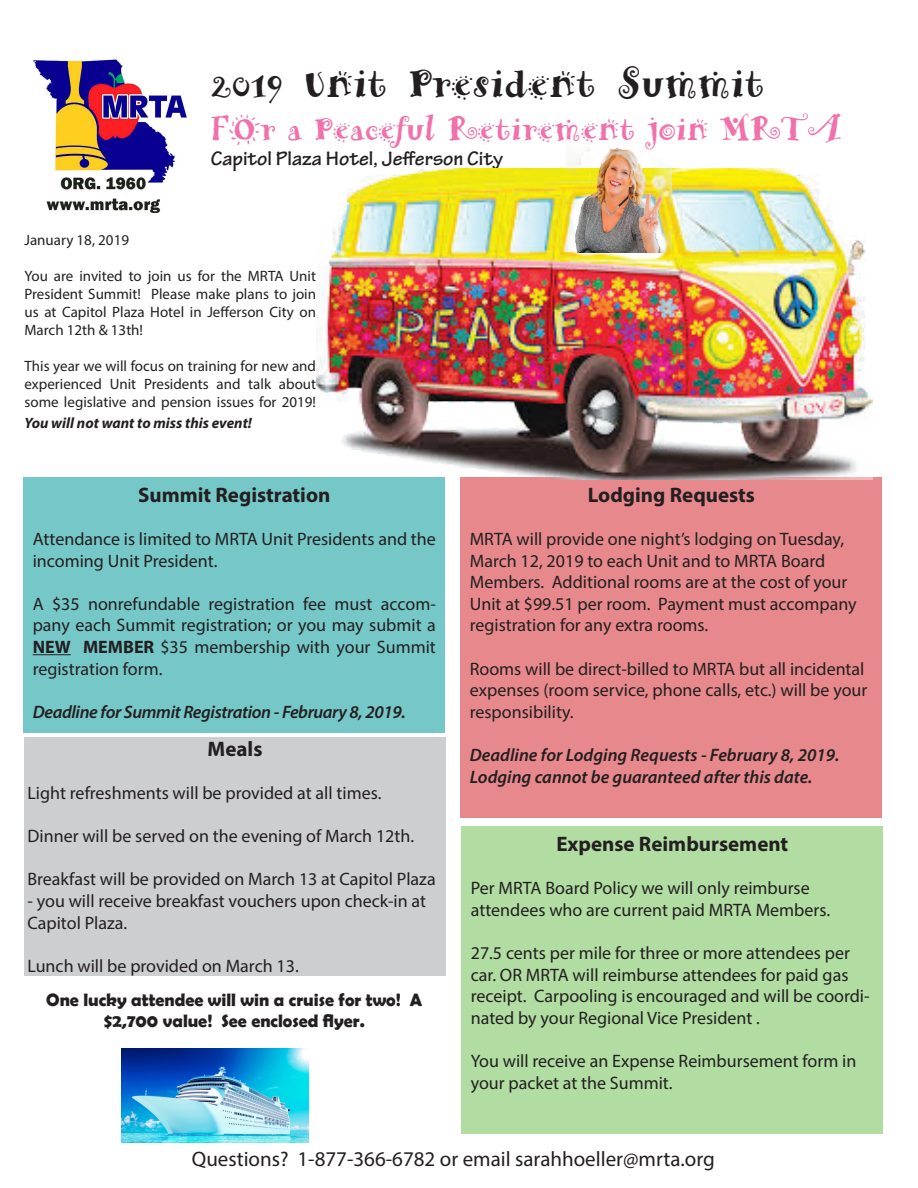
<style>
.page{position:relative;width:918px;height:1188px;background:#fff}
.page>*{position:absolute;margin:0;border:0;box-sizing:border-box;transform-origin:0 0}
.t1{font:45px "ARHERMANN";color:#231f20}
.t2{font:36px "ARHERMANN";color:#f171ab}
.t3{font:700 21px "Myriad Pro";color:#231f20}
.t4{font:21px "Myriad Pro";color:#231f20}
.t5{font:700 21px "Tekton Pro";color:#231f20}
.t6{font:18px/21.6px "Myriad Pro";color:#231f20}
.t7{font:italic 600 18px/21.6px "Myriad Pro";color:#231f20}
.t8{font:700 18px/21.6px "Berlin Sans FB Demi";color:#231f20;text-align:center}
.t9{font:italic 600 18px "Myriad Pro";letter-spacing:-.02em;color:#231f20}
.t10{font:15px/18px "Myriad Pro";color:#231f20;text-align:justify}
.t11{font:italic 700 15px "Myriad Pro";color:#231f20}
.s1{font-weight:700}
</style>
<div class="page">
<div style="left:24px;top:477px;width:421px;height:256px;background:#76c7c8"></div>
<hr style="left:33px;top:654px;width:38px;height:1px;background:#231f20">
<div style="left:461px;top:477px;width:421px;height:340px;background:#e7888c"></div>
<div style="left:462px;top:826px;width:421px;height:308px;background:#b1dda2"></div>
<div style="left:24px;top:737px;width:422px;height:238px;background:#cdced0"></div>
<img style="left:33px;top:59px;width:154px;height:154px">
<img style="left:122px;top:1048px;width:187px;height:94px">
<img style="left:316px;top:168px;width:557px;height:312px">
<img style="left:566px;top:143px;width:105px;height:110px">
<p class="t1" style="left:211px;top:57px;width:555px">2019 Unit President Summit</p>
<p class="t2" style="left:211px;top:108px;width:632px">FOr a Peaceful Retirement join MRTA</p>
<p class="t5" style="left:211px;top:146px;width:294px">Capitol Plaza Hotel, Jefferson City</p>
<p class="t10" style="left:24px;top:231px;width:106px">January 18, 2019</p>
<p class="t10" style="left:24px;top:267px;width:293px">You are invited to join us for the MRTA Unit President Summit! Please make plans to join us at Capitol Plaza Hotel in Jefferson City on March 12th &amp; 13th!</p>
<p class="t10" style="left:24px;top:357px;width:293px">This year we will focus on training for new and experienced Unit Presidents and talk about some legislative and pension issues for 2019!</p>
<p class="t11" style="left:24px;top:414px;width:229px">You will not want to miss this event!</p>
<p class="t3" style="left:138px;top:481px;width:194px">Summit Registration</p>
<p class="t6" style="left:33px;top:528px;width:405px">Attendance is limited to MRTA Unit Presidents and the incoming Unit President.</p>
<p class="t6" style="left:33px;top:593px;width:405px;text-align:justify">A $35 nonrefundable registration fee must accom&shy;pany each Summit registration; or you may submit a <span class="s1">NEW MEMBER</span> $35 membership with your Summit registration form.</p>
<p class="t9" style="left:33px;top:700px;width:375px">Deadline for Summit Registration - February 8, 2019.</p>
<p class="t3" style="left:208px;top:735px;width:56px">Meals</p>
<p class="t6" style="left:27px;top:782px;width:355px">Light refreshments will be provided at all times.</p>
<p class="t6" style="left:27px;top:825px;width:388px">Dinner will be served on the evening of March 12th.</p>
<p class="t6" style="left:27px;top:868px;width:410px">Breakfast will be provided on March 13 at Capitol Plaza</p>
<p class="t6" style="left:27px;top:890px;width:400px">- you will receive breakfast vouchers upon check-in at<br>Capitol Plaza.</p>
<p class="t6" style="left:27px;top:955px;width:273px">Lunch will be provided on March 13.</p>
<p class="t8" style="left:46px;top:988px;width:378px">One lucky attendee will win a cruise for two! A $2,700 value! See enclosed flyer.</p>
<p class="t3" style="left:588px;top:481px;width:169px">Lodging Requests</p>
<p class="t6" style="left:470px;top:528px;width:376px">MRTA will provide one night’s lodging on Tuesday,<br>March 12, 2019 to each Unit and to MRTA Board</p>
<p class="t6" style="left:470px;top:571px;width:388px">Members. Additional rooms are at the cost of your<br>Unit at $99.51 per room. Payment must accompany registration for any extra rooms.</p>
<p class="t6" style="left:470px;top:657px;width:399px">Rooms will be direct-billed to MRTA but all incidental expenses (room service, phone calls, etc.) will be your responsibility.</p>
<p class="t7" style="left:470px;top:744px;width:371px">Deadline for Lodging Requests - February 8, 2019.<br>Lodging cannot be guaranteed after this date.</p>
<p class="t3" style="left:556px;top:830px;width:233px">Expense Reimbursement</p>
<p class="t6" style="left:471px;top:877px;width:361px">Per MRTA Board Policy we will only reimburse attendees who are current paid MRTA Members.</p>
<p class="t6" style="left:471px;top:942px;width:400px">27.5 cents per mile for three or more attendees per car. OR MRTA will reimburse attendees for paid gas receipt. Carpooling is encouraged and will be coordi&shy;nated by your Regional Vice President .</p>
<p class="t6" style="left:471px;top:1050px;width:387px">You will receive an Expense Reimbursement form in your packet at the Summit.</p>
<p class="t4" style="left:192px;top:1146px;width:525px">Questions? 1-877-366-6782 or email sarahhoeller@mrta.org</p>
</div>
